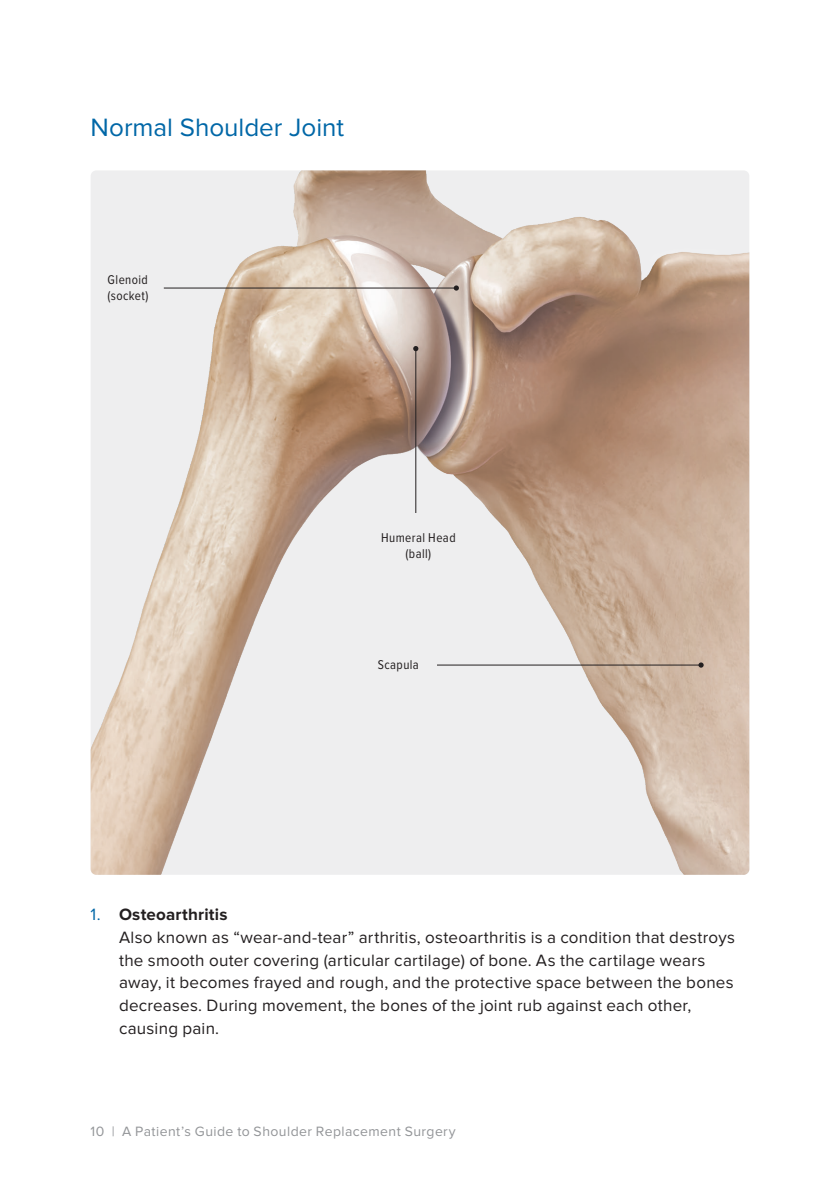
<style>
.page{position:relative;width:840px;height:1191px;background:#fff}
.page>*{position:absolute;margin:0;border:0;box-sizing:border-box;transform-origin:0 0}
.t1{font:26px "Proxima Nova";color:#0067a7}
.t2{font:17px/22.8px "Proxima Nova";letter-spacing:.015em;color:#231f20}
.t3{font:14px "Proxima Nova";letter-spacing:.03em;color:#939598}
.t4{font:13.2px/15.8px "Proxima Nova Cond";letter-spacing:.03em;color:#231f20}
.s1{color:#0067a7}
.s2{font-weight:700}
</style>
<div class="page">
<img style="left:91px;top:170px;width:658px;height:705px">
<hr style="left:415px;top:349px;width:1px;height:164px;background:#231f20">
<svg style="left:413px;top:346px;width:5px;height:5px"></svg>
<hr style="left:164px;top:288px;width:292px;height:1px;background:#231f20">
<svg style="left:453px;top:285px;width:6px;height:6px"></svg>
<hr style="left:437px;top:665px;width:264px;height:1px;background:#231f20">
<svg style="left:698px;top:662px;width:5px;height:6px"></svg>
<h1 class="t1" style="left:91px;top:113px;width:255px">Normal Shoulder Joint</h1>
<p class="t4" style="left:108px;top:272px;width:42px">Glenoid (socket)</p>
<p class="t4" style="left:381px;top:530px;width:76px;text-align:center">Humeral Head (ball)</p>
<p class="t4" style="left:378px;top:657px;width:43px">Scapula</p>
<p class="t2" style="left:119px;top:903px;width:617px;text-indent:-28px"><span class="s1">1.</span> <span class="s2">Osteoarthritis<br></span>Also known as “wear-and-tear” arthritis, osteoarthritis is a condition that destroys the smooth outer covering (articular cartilage) of bone. As the cartilage wears away, it becomes frayed and rough, and the protective space between the bones decreases. During movement, the bones of the joint rub against each other, causing pain.</p>
<p class="t3" style="left:91px;top:1123px;width:366px">10 | A Patient’s Guide to Shoulder Replacement Surgery</p>
</div>
